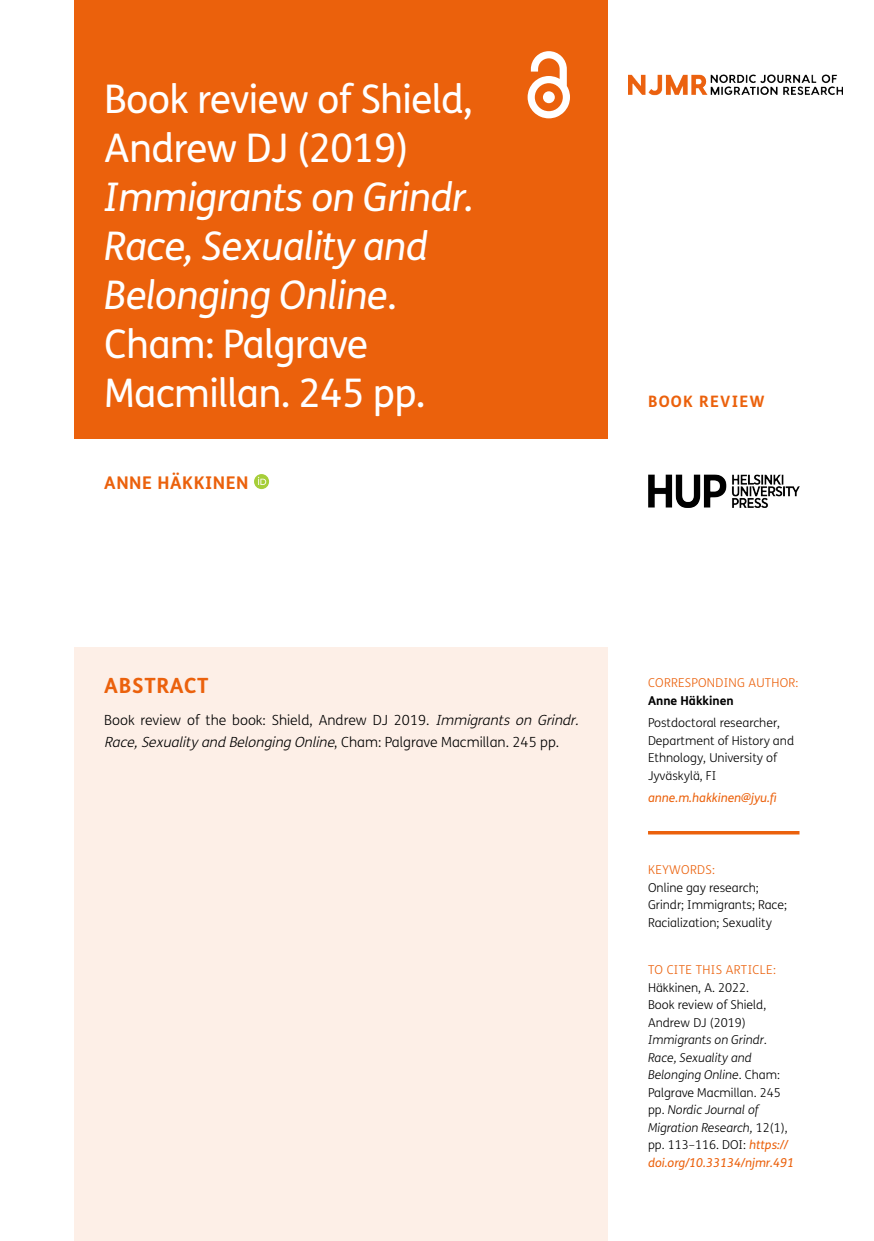
<style>
.page{position:relative;width:874px;height:1241px;background:#fff}
.page>*{position:absolute;margin:0;border:0;box-sizing:border-box;transform-origin:0 0}
.Article_Title{font:39.38px/49px "FS Me";letter-spacing:-.02em;color:#fff}
.t1{font:700 21px "FS Me";letter-spacing:.03em;color:#eb610c}
.Cover_Authors{font:700 17.5px "FS Me";letter-spacing:.03em;color:#eb610c}
.t2{font:700 15.75px "FS Me";letter-spacing:.075em;color:#eb610c}
.Abstract_Copy{font:300 14px/21.9px "FS Me";color:#000}
.t3{font:300 12.25px/17.5px "FS Me";color:#000}
.t4{font:italic 300 12.25px/17.5px "FS Me";color:#000}
.t5{font:300 12.25px "FS Me";letter-spacing:.02em;color:#eb610c}
.t6{font:italic 12.25px "FS Me";color:#eb610c}
.t7{font:700 12.25px "FS Me";color:#000}
.s1{font-style:italic}
.s2{font-style:normal}
.s3{font-weight:400;color:#eb610c}
</style>
<div class="page">
<div style="left:74px;top:0;width:534px;height:438px;background:#eb610c"></div>
<svg style="left:527px;top:51px;width:42px;height:67px"></svg>
<img style="left:648px;top:474px;width:151px;height:33px">
<img style="left:628px;top:74px;width:214px;height:21px">
<svg style="left:648px;top:831px;width:151px;height:3px"></svg>
<div style="left:74px;top:647px;width:534px;height:593px;background:#fdefe7"></div>
<svg style="left:254px;top:474px;width:15px;height:15px"></svg>
<svg style="left:258px;top:476px;width:8px;height:9px"></svg>
<p class="Article_Title" style="left:104px;top:75px;width:371px">Book review of Shield,<br>Andrew DJ (2019)<br><span class="s1">Immigrants on Grindr.<br>Race, Sexuality and<br>Belonging Online</span>.<br>Cham: Palgrave<br>Macmillan. 245 pp.</p>
<p class="Cover_Authors" style="left:104px;top:472px;width:146px">ANNE HÄKKINEN</p>
<p class="t2" style="left:647px;top:391px;width:118px">BOOK REVIEW</p>
<h1 class="t1" style="left:104px;top:672px;width:106px">ABSTRACT</h1>
<p class="Abstract_Copy" style="left:104px;top:709px;width:479px">Book review of the book: Shield, Andrew DJ 2019. <span class="s1">Immigrants on Grindr.<br>Race,Sexuality and Belonging Online</span>, C h a m : Pa l g ra v e M a c m i l l a n . 2 4 5 p p .</p>
<p class="t5" style="left:647px;top:675px;width:152px">CORRESPONDING AUTHOR:</p>
<p class="t7" style="left:647px;top:692px;width:87px">Anne Häkkinen</p>
<p class="t3" style="left:647px;top:714px;width:147px">Postdoctoral researcher,<br>Department of History and<br>Ethnology, University of<br>Jyväskylä, FI</p>
<p class="t6" style="left:647px;top:790px;width:130px">anne.m.hakkinen@jyu.fi</p>
<p class="t5" style="left:647px;top:862px;width:69px">KEYWORDS:</p>
<p class="t3" style="left:647px;top:878px;width:140px">Online gay research;<br>Grindr; Immigrants; Race;<br>Racialization; Sexuality</p>
<p class="t5" style="left:647px;top:962px;width:129px">TO CITE THIS ARTICLE:</p>
<p class="t3" style="left:647px;top:978px;width:120px">Häkkinen, A. 2022.<br>Book review of Shield,<br>Andrew DJ (2019)</p>
<p class="t4" style="left:647px;top:1031px;width:147px">Immigrants on Grindr.<br>Race, Sexuality and<br>Belonging Online<span class="s2">. Cham:<br>Palgrave Macmillan. 245 pp.</span> Nordic Journal of<br>Migration Research, <span class="s2">12(1), pp. 113–116. DOI:</span> <span class="s3">https:// doi.org/10.33134/njmr.491</span></p>
</div>
